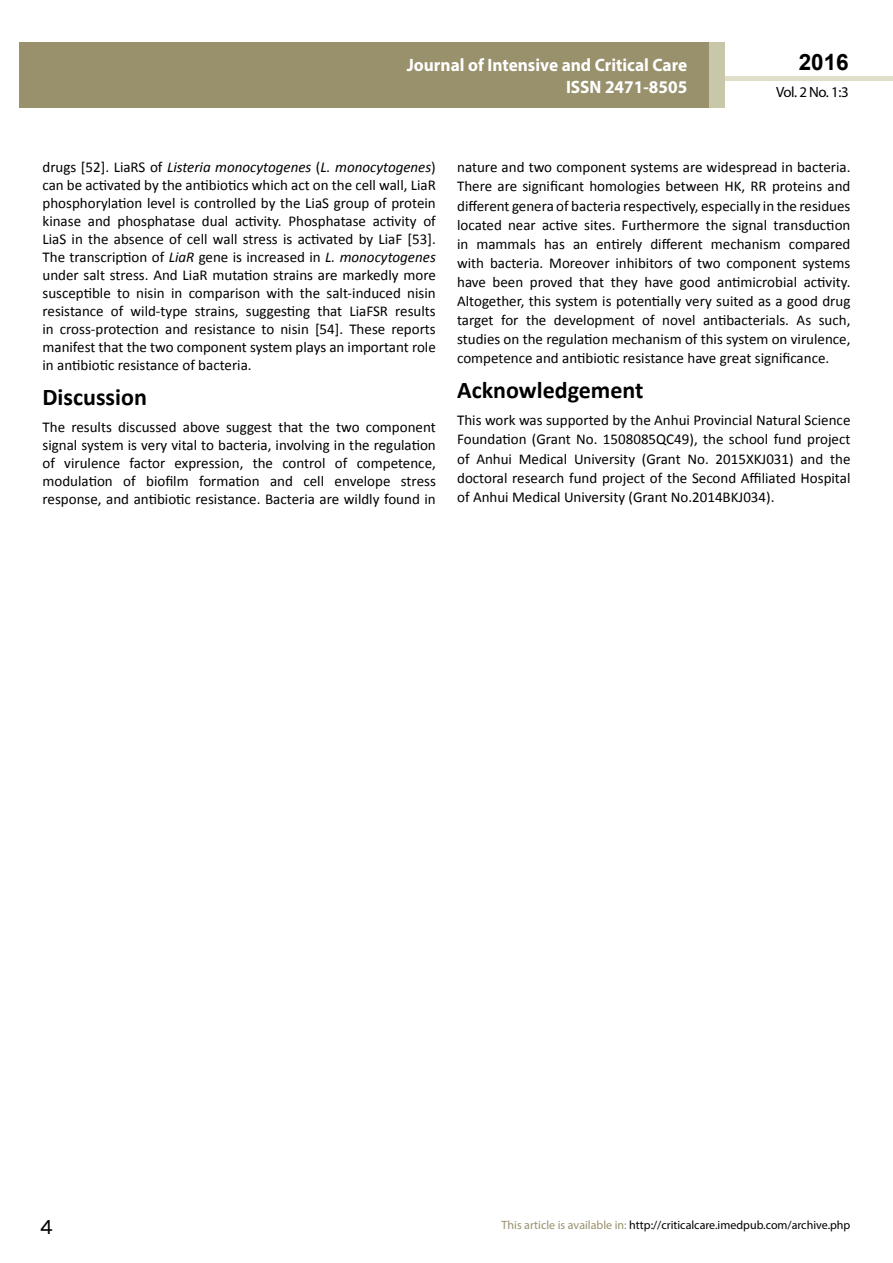
<style>
.page{position:relative;width:893px;height:1263px;background:#fff}
.page>*{position:absolute;margin:0;border:0;box-sizing:border-box;transform-origin:0 0}
.t1{font:25.5px "Tunga";color:#000}
.t2{font:700 24px "Calibri";color:#000}
.t3{font:700 22.5px "Arial";color:#000}
.t4{font:700 18px/21.6px "Myriad Pro";color:#fff;text-align:right;scale:.96 1}
.t5{font:15px/18px "Calibri";color:#000;text-align:justify}
.t6{font:14.85px "Myriad Pro";color:#000}
.t7{font:12px "Myriad Pro";color:#000}
.s1{font-style:italic}
.s2{color:#98916c}
</style>
<div class="page">
<div style="left:725px;top:76px;width:168px;height:5px;background:#dfdec9"></div>
<div style="left:19px;top:42px;width:690px;height:66px;background:#98916c"></div>
<div style="left:709px;top:42px;width:16px;height:66px;background:#c9c7a9"></div>
<p class="t4" style="left:517px;top:53px;width:198px">ARCHIVOS DE MEDICINA<br>ISSN 1698-9465</p>
<h3 class="t3" style="left:799px;top:47px;width:52px">2016</h3>
<p class="t4" style="left:407px;top:54px;width:294px">Journal of Intensive and Critical Care<br>ISSN 2471-8505</p>
<p class="t6" style="left:776px;top:83px;width:74px">Vol. 2 No. 1:3</p>
<p class="t5" style="left:43px;top:158px;width:395px">drugs [52]. LiaRS of <span class="s1">Listeria monocytogenes</span> (<span class="s1">L. monocytogenes</span>) can be activated by the antibiotics which act on the cell wall, LiaR phosphorylation level is controlled by the LiaS group of protein kinase and phosphatase dual activity. Phosphatase activity of LiaS in the absence of cell wall stress is activated by LiaF [53].<br>The transcription of <span class="s1">LiaR</span> gene is increased in <span class="s1">L. monocytogenes </span>under salt stress. And LiaR mutation strains are markedly more susceptible to nisin in comparison with the salt-induced nisin resistance of wild-type strains, suggesting that LiaFSR results in cross-protection and resistance to nisin [54]. These reports manifest that the two component system plays an important role in antibiotic resistance of bacteria.</p>
<h2 class="t2" style="left:43px;top:382px;width:106px">Discussion</h2>
<p class="t5" style="left:43px;top:418px;width:395px">The results discussed above suggest that the two component signal system is very vital to bacteria, involving in the regulation of virulence factor expression, the control of competence, modulation of biofilm formation and cell envelope stress response, and antibiotic resistance. Bacteria are wildly found in</p>
<p class="t5" style="left:457px;top:158px;width:395px;line-height:19px">nature and two component systems are widespread in bacteria.<br>There are significant homologies between HK, RR proteins and different genera of bacteria respectively, especially in the residues located near active sites. Furthermore the signal transduction in mammals has an entirely different mechanism compared with bacteria. Moreover inhibitors of two component systems have been proved that they have good antimicrobial activity.<br>Altogether, this system is potentially very suited as a good drug target for the development of novel antibacterials. As such, studies on the regulation mechanism of this system on virulence, competence and antibiotic resistance have great significance.</p>
<h2 class="t2" style="left:457px;top:374px;width:188px">Acknowledgement</h2>
<p class="t5" style="left:457px;top:411px;width:395px;line-height:19px">This work was supported by the Anhui Provincial Natural Science Foundation (Grant No. 1508085QC49), the school fund project of Anhui Medical University (Grant No. 2015XKJ031) and the doctoral research fund project of the Second Affiliated Hospital of Anhui Medical University (Grant No.2014BKJ034).</p>
<h1 class="t1" style="left:40px;top:1210px;width:15px">4</h1>
<p class="t7" style="left:502px;top:1218px;width:350px"><span class="s2">This article is available in:</span> http://criticalcare.imedpub.com/archive.php</p>
</div>
